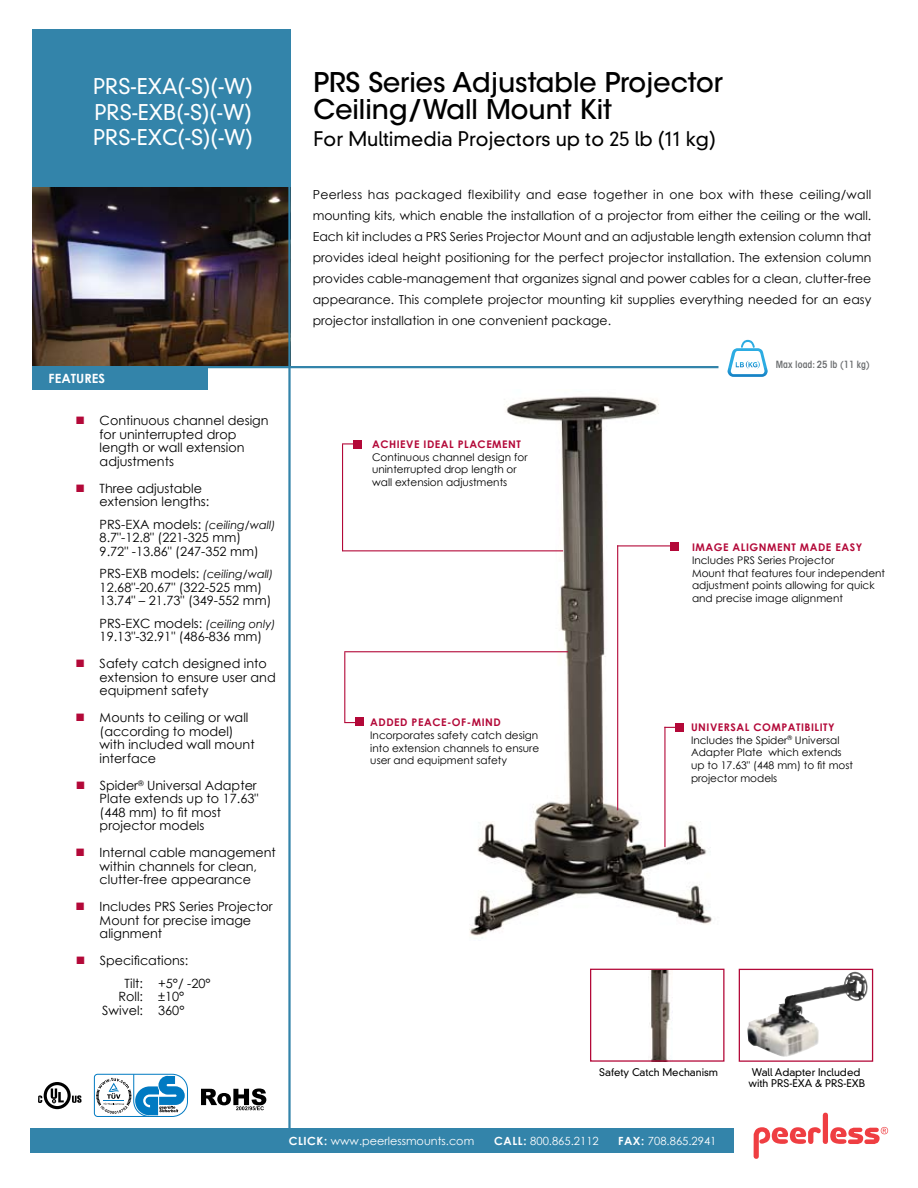
<style>
.page{position:relative;width:918px;height:1188px;background:#fff}
.page>*{position:absolute;margin:0;border:0;box-sizing:border-box;transform-origin:0 0}
.t1{font:500 27px/27px "ITC Avant Garde Std";color:#000}
.t2{font:300 21px/25.2px "DIN Neuzeit Grotesk";color:#fff;text-align:justify}
.t3{font:300 19.5px "DIN Neuzeit Grotesk";color:#000}
.t4{font:12.75px/13.5px "Century Gothic";color:#000}
.t5{font:700 12.75px "Century Gothic";color:#fff}
.t6{font:12.45px/21px "Century Gothic";color:#000;text-align:justify}
.t7{font:11.25px "Century Gothic";color:#fff}
.t8{font:10.5px/12.8px "Century Gothic";color:#000}
.t9{font:700 10.5px "Century Gothic";letter-spacing:.05em;color:#b30838}
.t10{font:300 10.2px/11.6px "DIN Neuzeit Grotesk";color:#000;text-align:center}
.t11{font:600 condensed 9.9px "ITC Avant Garde Std";color:#6d6f71}
.s1{color:#b30838}
.s2{font-style:italic;font-size:11.25px}
.s3{font-weight:700;color:#b30838}
.s4{font-weight:700}
</style>
<div class="page">
<img style="left:32px;top:187px;width:256px;height:179px">
<img style="left:649px;top:971px;width:24px;height:89px">
<img style="left:452px;top:396px;width:260px;height:540px">
<hr style="left:32px;top:366px;width:686px;height:2px;background:#3384aa">
<div style="left:32px;top:29px;width:258px;height:158px;background:#3384aa"></div>
<div style="left:32px;top:366px;width:176px;height:24px;background:#3384aa"></div>
<svg style="left:754px;top:1127px;width:67px;height:32px"></svg>
<div style="left:823px;top:1113px;width:5px;height:31px;background:#ef3e42;border-radius:3px"></div>
<svg style="left:830px;top:1127px;width:58px;height:17px"></svg>
<div style="left:590px;top:969px;width:135px;height:93px;border:1px solid #b30838"></div>
<div style="left:739px;top:969px;width:134px;height:93px;border:1px solid #b30838"></div>
<hr style="left:617px;top:545px;width:1px;height:265px;background:#b30838">
<hr style="left:617px;top:545px;width:58px;height:1px;background:#b30838">
<div style="left:671px;top:542px;width:8px;height:9px;background:#b30838"></div>
<div style="left:353px;top:440px;width:9px;height:9px;background:#b30838"></div>
<hr style="left:288px;top:29px;width:3px;height:1101px;background:#3384aa">
<div style="left:31px;top:1129px;width:703px;height:24px;background:#3384aa"></div>
<hr style="left:342px;top:444px;width:1px;height:107px;background:#b30838">
<hr style="left:342px;top:550px;width:221px;height:1px;background:#b30838">
<div style="left:675px;top:723px;width:9px;height:9px;background:#b30838"></div>
<hr style="left:664px;top:727px;width:1px;height:120px;background:#b30838">
<svg style="left:728px;top:340px;width:40px;height:37px"></svg>
<div style="left:44px;top:1082px;width:27px;height:27px;border:3px solid #000;border-radius:50%"></div>
<svg style="left:38px;top:1095px;width:4px;height:8px"></svg>
<svg style="left:72px;top:1095px;width:10px;height:8px"></svg>
<svg style="left:51px;top:1088px;width:13px;height:15px"></svg>
<svg style="left:201px;top:1088px;width:65px;height:22px"></svg>
<svg style="left:94px;top:1074px;width:94px;height:43px"></svg>
<div style="left:355px;top:718px;width:9px;height:8px;background:#b30838"></div>
<hr style="left:344px;top:652px;width:1px;height:70px;background:#b30838">
<hr style="left:344px;top:651px;width:224px;height:1px;background:#b30838">
<img style="left:747px;top:972px;width:121px;height:85px">
<h2 class="t2" style="left:93px;top:74px;width:161px">PRS-EXA(-S)(-W)<br>PRS-EXB(-S)(-W)<br>PRS-EXC(-S)(-W)</h2>
<p class="t5" style="left:49px;top:370px;width:57px">FEATURES</p>
<p class="t4" style="left:100px;top:414px;width:171px;text-indent:-24px"><span class="s1">■</span> Continuous channel design for uninterrupted drop length or wall extension adjustments</p>
<p class="t4" style="left:100px;top:481px;width:111px;text-indent:-24px"><span class="s1">■</span> Three adjustable extension lengths:</p>
<p class="t4" style="left:100px;top:517px;width:177px">PRS-EXA models: <span class="s2">(ceiling/wall)<br></span>8.7"-12.8" (221-325 mm)<br>9.72" -13.86" (247-352 mm)</p>
<p class="t4" style="left:100px;top:567px;width:175px">PRS-EXB models: <span class="s2">(ceiling/wall)<br></span>12.68"-20.67" (322-525 mm)<br>13.74" – 21.73" (349-552 mm)</p>
<p class="t4" style="left:100px;top:616px;width:177px">PRS-EXC models: <span class="s2">(ceiling only)<br></span>19.13"-32.91" (486-836 mm)</p>
<p class="t4" style="left:100px;top:657px;width:178px;text-indent:-24px"><span class="s1">■</span> Safety catch designed into extension to ensure user and equipment safety</p>
<p class="t4" style="left:100px;top:711px;width:157px;text-indent:-24px"><span class="s1">■</span> Mounts to ceiling or wall (according to model) with included wall mount interface</p>
<p class="t4" style="left:100px;top:778px;width:160px;text-indent:-24px"><span class="s1">■</span> Spider<sup>®</sup> Universal Adapter<br>Plate extends up to 17.63" (448 mm) to fit most projector models</p>
<p class="t4" style="left:76px;top:846px;width:202px;text-align:center"><span class="s1">■</span> Internal cable management within channels for clean, clutter-free appearance</p>
<p class="t4" style="left:100px;top:900px;width:174px;text-indent:-24px"><span class="s1">■</span> Includes PRS Series Projector<br>Mount for precise image alignment</p>
<p class="t4" style="left:124px;top:949px;width:88px;line-height:22.5px;text-indent:-49px"><span class="s1">■</span> Specifications:<br>Tilt: +5°/ -20°</p>
<p class="t4" style="left:102px;top:990px;width:84px;text-align:right">Roll: ±10°<br>Swivel: 360°</p>
<h1 class="t1" style="left:314px;top:69px;width:411px">PRS Series Adjustable Projector<br>Ceiling/Wall Mount Kit</h1>
<h3 class="t3" style="left:314px;top:127px;width:404px">For Multimedia Projectors up to 25 lb (11 kg)</h3>
<p class="t6" style="left:313px;top:184px;width:560px">Peerless has packaged flexibility and ease together in one box with these ceiling/wall mounting kits, which enable the installation of a projector from either the ceiling or the wall.<br>Each kit includes a PRS Series Projector Mount and an adjustable length extension column that provides ideal height positioning for the perfect projector installation. The extension column provides cable-management that organizes signal and power cables for a clean, clutter-free appearance. This complete projector mounting kit supplies everything needed for an easy projector installation in one convenient package.</p>
<p class="t9" style="left:372px;top:437px;width:150px">ACHIEVE IDEAL PLACEMENT</p>
<p class="t8" style="left:372px;top:450px;width:157px">Continuous channel design for uninterrupted drop length or wall extension adjustments</p>
<p class="t9" style="left:370px;top:716px;width:132px">ADDED PEACE-OF-MIND</p>
<p class="t8" style="left:370px;top:729px;width:170px;text-align:justify">Incorporates safety catch design into extension channels to ensure user and equipment safety</p>
<p class="t11" style="left:776px;top:358px;width:95px">Max load: 25 lb (11 kg)</p>
<p class="t9" style="left:692px;top:541px;width:172px">IMAGE ALIGNMENT MADE EASY</p>
<p class="t8" style="left:692px;top:554px;width:195px">Includes PRS Series Projector<br>Mount that features four independent adjustment points allowing for quick and precise image alignment</p>
<p class="t8" style="left:691px;top:720px;width:164px"><span class="s3">UNIVERSAL COMPATIBILITY<br></span>Includes the Spider<sup>®</sup> Universal<br>Adapter Plate which extends up to 17.63" (448 mm) to fit most projector models</p>
<p class="t10" style="left:599px;top:1066px;width:120px">Safety Catch Mechanism</p>
<p class="t10" style="left:748px;top:1066px;width:118px">Wall Adapter Included with PRS-EXA &amp; PRS-EXB</p>
<p class="t7" style="left:289px;top:1134px;width:187px"><span class="s4">CLI CK:</span> www.peerlessmounts.com</p>
<p class="t7" style="left:494px;top:1134px;width:106px"><span class="s4">CALL:</span> 800.865.2112</p>
<p class="t7" style="left:618px;top:1134px;width:100px"><span class="s4">FAX:</span> 708.865.2941</p>
</div>
